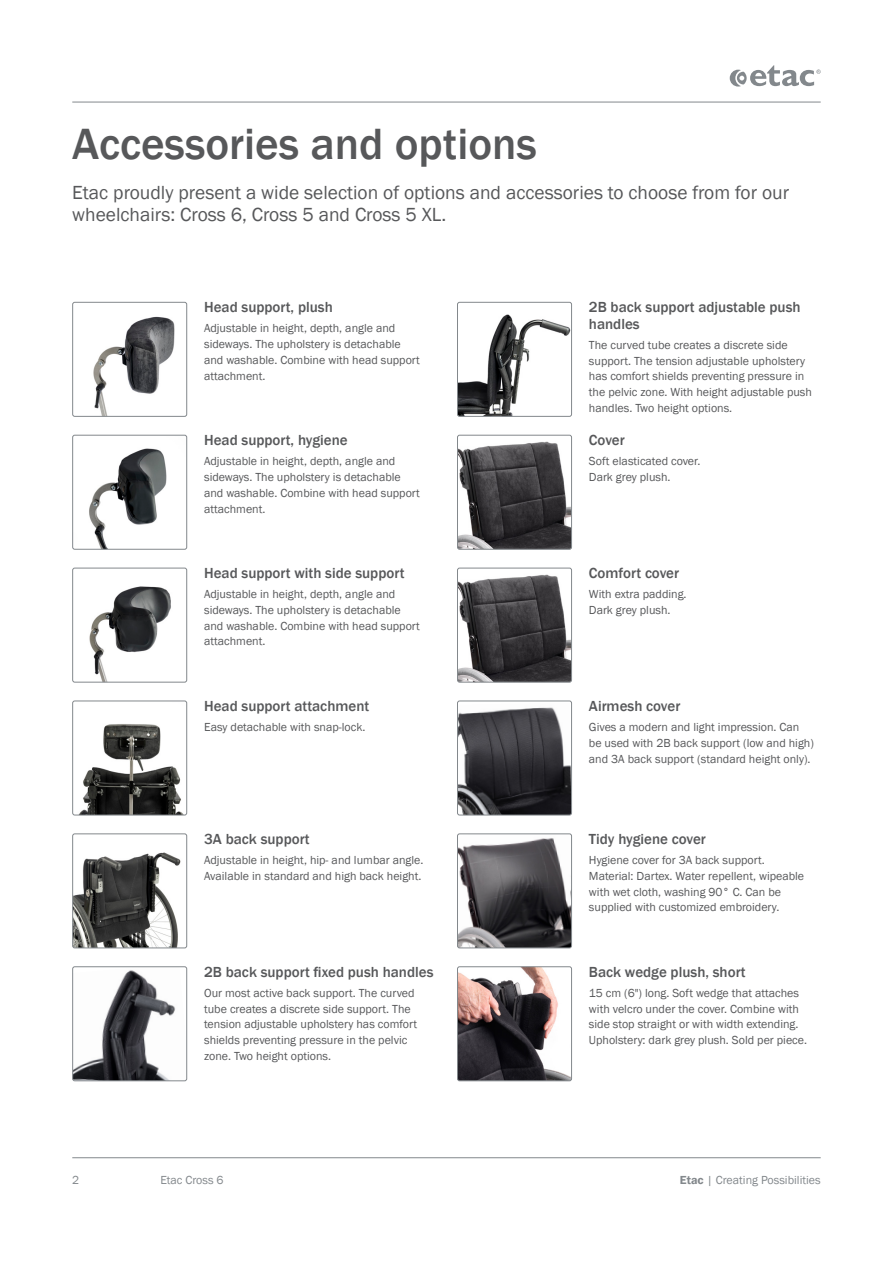
<style>
.page{position:relative;width:893px;height:1263px;background:#fff}
.page>*{position:absolute;margin:0;border:0;box-sizing:border-box;transform-origin:0 0}
._3__Header_-_Intro{font:500 45px "Franklin Gothic";color:#57585a}
._3__Body_-_Intro{font:19.5px/22.5px "Franklin Gothic";color:#57585a}
._5__Header_-_Feature{font:500 15px/16.5px "Franklin Gothic";color:#57585a}
._5__Body_-_Features{font:12px/15.8px "Franklin Gothic";color:#57585a}
.t1{font:12px "Franklin Gothic";color:#83888c}
.s1{font-weight:600}
</style>
<div class="page">
<hr style="left:72px;top:102px;width:749px;height:1px;background:#83888c">
<hr style="left:72px;top:1157px;width:749px;height:1px;background:#83888c">
<svg style="left:730px;top:65px;width:91px;height:22px"></svg>
<img style="left:93px;top:302px;width:94px;height:113px">
<div style="left:72px;top:302px;width:115px;height:115px;border:1px solid #83888c;border-radius:2px"></div>
<img style="left:89px;top:435px;width:98px;height:113px">
<div style="left:72px;top:435px;width:115px;height:115px;border:1px solid #83888c;border-radius:2px"></div>
<img style="left:89px;top:568px;width:98px;height:114px">
<div style="left:72px;top:568px;width:115px;height:114px;border:1px solid #83888c;border-radius:2px"></div>
<img style="left:80px;top:701px;width:107px;height:114px">
<div style="left:72px;top:701px;width:115px;height:114px;border:1px solid #83888c;border-radius:2px"></div>
<img style="left:74px;top:852px;width:113px;height:96px">
<div style="left:72px;top:833px;width:115px;height:115px;border:1px solid #83888c;border-radius:2px"></div>
<img style="left:74px;top:970px;width:113px;height:111px">
<div style="left:72px;top:966px;width:115px;height:115px;border:1px solid #83888c;border-radius:2px"></div>
<img style="left:457px;top:302px;width:115px;height:113px">
<div style="left:457px;top:302px;width:115px;height:115px;border:1px solid #83888c;border-radius:2px"></div>
<img style="left:457px;top:435px;width:115px;height:113px">
<div style="left:457px;top:435px;width:115px;height:115px;border:1px solid #83888c;border-radius:2px"></div>
<img style="left:457px;top:568px;width:115px;height:114px">
<div style="left:457px;top:568px;width:115px;height:114px;border:1px solid #83888c;border-radius:2px"></div>
<img style="left:457px;top:707px;width:113px;height:108px">
<div style="left:457px;top:701px;width:115px;height:114px;border:1px solid #83888c;border-radius:2px"></div>
<img style="left:457px;top:838px;width:115px;height:110px">
<div style="left:457px;top:833px;width:115px;height:115px;border:1px solid #83888c;border-radius:2px"></div>
<img style="left:457px;top:968px;width:115px;height:113px">
<div style="left:457px;top:966px;width:115px;height:115px;border:1px solid #83888c;border-radius:2px"></div>
<p class="_3__Header_-_Intro" style="left:72px;top:116px;width:466px">Accessories and options</p>
<p class="_3__Body_-_Intro" style="left:72px;top:181px;width:718px">Etac proudly present a wide selection of options and accessories to choose from for our wheelchairs: Cross 6, Cross 5 and Cross 5 XL.</p>
<p class="_5__Header_-_Feature" style="left:204px;top:299px;width:130px">Head support, plush</p>
<p class="_5__Body_-_Features" style="left:204px;top:321px;width:217px">Adjustable in height, depth, angle and sideways. The upholstery is detachable and washable. Combine with head support attachment.</p>
<p class="_5__Header_-_Feature" style="left:204px;top:432px;width:145px">Head support, hygiene</p>
<p class="_5__Body_-_Features" style="left:204px;top:454px;width:217px">Adjustable in height, depth, angle and sideways. The upholstery is detachable and washable. Combine with head support attachment.</p>
<p class="_5__Header_-_Feature" style="left:204px;top:565px;width:202px">Head support with side support</p>
<p class="_5__Body_-_Features" style="left:204px;top:587px;width:217px">Adjustable in height, depth, angle and sideways. The upholstery is detachable and washable. Combine with head support attachment.</p>
<p class="_5__Header_-_Feature" style="left:204px;top:698px;width:167px">Head support attachment</p>
<p class="_5__Body_-_Features" style="left:204px;top:719px;width:163px">Easy detachable with snap-lock.</p>
<p class="_5__Header_-_Feature" style="left:204px;top:831px;width:107px">3A back support</p>
<p class="_5__Body_-_Features" style="left:204px;top:852px;width:221px">Adjustable in height, hip- and lumbar angle.<br>Available in standard and high back height.</p>
<p class="_5__Header_-_Feature" style="left:204px;top:964px;width:231px">2B back support fixed push handles</p>
<p class="_5__Body_-_Features" style="left:204px;top:985px;width:214px">Our most active back support. The curved tube creates a discrete side support. The tension adjustable upholstery has comfort shields preventing pressure in the pelvic zone. Two height options.</p>
<p class="_5__Header_-_Feature" style="left:589px;top:299px;width:213px">2B back support adjustable push handles</p>
<p class="_5__Body_-_Features" style="left:589px;top:337px;width:225px">The curved tube creates a discrete side support. The tension adjustable upholstery has comfort shields preventing pressure in the pelvic zone. With height adjustable push handles. Two height options.</p>
<p class="_5__Header_-_Feature" style="left:589px;top:432px;width:37px">Cover</p>
<p class="_5__Body_-_Features" style="left:589px;top:454px;width:113px">Soft elasticated cover.</p>
<p class="_5__Body_-_Features" style="left:589px;top:469px;width:83px">Dark grey plush.</p>
<p class="_5__Header_-_Feature" style="left:589px;top:565px;width:92px">Comfort cover</p>
<p class="_5__Body_-_Features" style="left:589px;top:587px;width:99px">With extra padding.</p>
<p class="_5__Body_-_Features" style="left:589px;top:602px;width:83px">Dark grey plush.</p>
<p class="_5__Header_-_Feature" style="left:589px;top:698px;width:93px">Airmesh cover</p>
<p class="_5__Body_-_Features" style="left:589px;top:719px;width:226px">Gives a modern and light impression. Can be used with 2B back support (low and high) and 3A back support (standard height only).</p>
<p class="_5__Header_-_Feature" style="left:589px;top:831px;width:118px">Tidy hygiene cover</p>
<p class="_5__Body_-_Features" style="left:589px;top:852px;width:217px">Hygiene cover for 3A back support.<br>Material: Dartex. Water repellent, wipeable with wet cloth, washing 90° C. Can be supplied with customized embroidery.</p>
<p class="_5__Header_-_Feature" style="left:589px;top:964px;width:158px">Back wedge plush, short</p>
<p class="_5__Body_-_Features" style="left:589px;top:985px;width:220px">15 cm (6") long. Soft wedge that attaches with velcro under the cover. Combine with side stop straight or with width extending.<br>Upholstery: dark grey plush. Sold per piece.</p>
<p class="t1" style="left:72px;top:1173px;width:9px">2</p>
<p class="t1" style="left:160px;top:1173px;width:65px">Etac Cross 6</p>
<p class="t1" style="left:680px;top:1173px;width:142px"><span class="s1">Etac</span> | Creating Possibilities</p>
</div>
